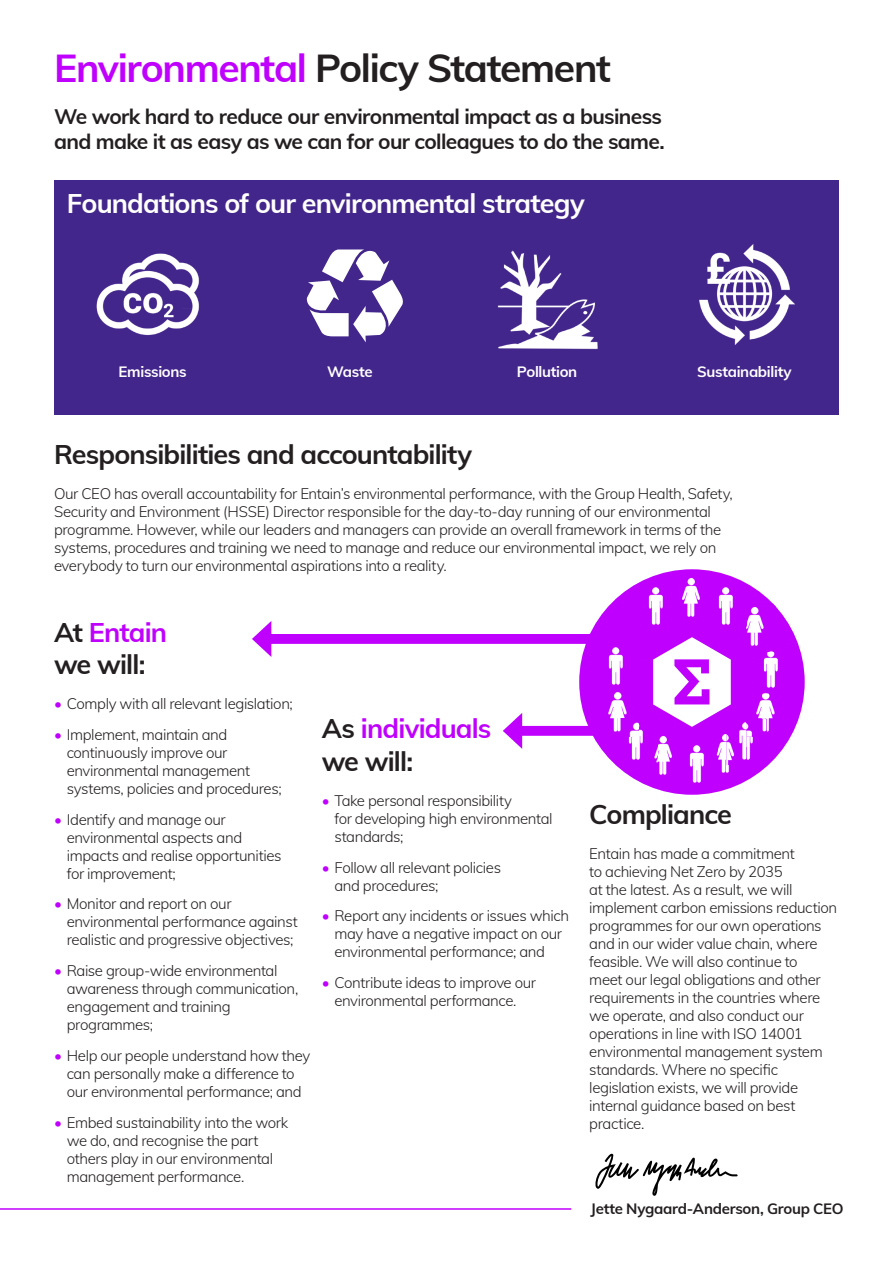
<style>
.page{position:relative;width:893px;height:1263px;background:#fff}
.page>*{position:absolute;margin:0;border:0;box-sizing:border-box;transform-origin:0 0}
.t1{font:39px "Mulish";letter-spacing:-.035em;color:#231f20}
.t2{font:27px/32.4px "Mulish";letter-spacing:-.03em;color:#231f20}
.t3{font:27px "Mulish";letter-spacing:-.03em;color:#fff}
.t4{font:27px/32.4px "Mulish";letter-spacing:-.03em;color:#bf00ff}
.t5{font:21px/25.2px "Mulish";letter-spacing:-.03em;color:#231f20}
.t6{font:300 15px/18px "Mulish";letter-spacing:-.025em;color:#231f20}
.t7{font:15px "Mulish";letter-spacing:-.02em;color:#fff}
.t8{font:15px "Mulish";letter-spacing:-.02em;color:#231f20}
.s1{color:#bf00ff}
.s2{color:#231f20}
</style>
<div class="page">
<div style="left:54px;top:180px;width:785px;height:234px;background:#43268b"></div>
<div style="left:264px;top:634px;width:336px;height:10px;background:#bf00ff"></div>
<svg style="left:252px;top:621px;width:19px;height:36px"></svg>
<div style="left:514px;top:726px;width:86px;height:10px;background:#bf00ff"></div>
<svg style="left:503px;top:713px;width:19px;height:36px"></svg>
<div style="left:579px;top:569px;width:226px;height:226px;background:#bf00ff;border-radius:50%"></div>
<img style="left:689px;top:745px;width:15px;height:38px">
<img style="left:739px;top:722px;width:14px;height:38px">
<img style="left:763px;top:651px;width:15px;height:37px">
<img style="left:628px;top:724px;width:15px;height:36px">
<img style="left:608px;top:647px;width:15px;height:38px">
<img style="left:648px;top:587px;width:15px;height:38px">
<img style="left:718px;top:587px;width:15px;height:38px">
<img style="left:718px;top:734px;width:11px;height:39px">
<img style="left:727px;top:731px;width:20px;height:34px">
<img style="left:756px;top:693px;width:19px;height:39px">
<img style="left:746px;top:719px;width:21px;height:18px">
<img style="left:747px;top:603px;width:29px;height:43px">
<img style="left:681px;top:577px;width:19px;height:40px">
<img style="left:657px;top:735px;width:15px;height:40px">
<img style="left:654px;top:749px;width:3px;height:14px">
<img style="left:608px;top:692px;width:19px;height:40px">
<img style="left:617px;top:719px;width:22px;height:18px">
<svg style="left:653px;top:637px;width:78px;height:90px"></svg>
<img style="left:96px;top:253px;width:103px;height:83px">
<img style="left:497px;top:250px;width:101px;height:100px">
<img style="left:699px;top:244px;width:96px;height:101px">
<hr style="left:0;top:1208px;width:571px;height:2px;background:#bf00ff">
<svg style="left:307px;top:249px;width:96px;height:93px"></svg>
<svg style="left:595px;top:1154px;width:143px;height:42px"></svg>
<p class="t1" style="left:54px;top:39px;width:558px"><span class="s1">Environmental</span> Policy Statement</p>
<p class="t5" style="left:54px;top:103px;width:612px">We work hard to reduce our environmental impact as a business and make it as easy as we can for our colleagues to do the same.</p>
<p class="t3" style="left:67px;top:183px;width:519px">Foundations of our environmental strategy</p>
<p class="t7" style="left:119px;top:361px;width:70px">Emissions</p>
<p class="t7" style="left:327px;top:361px;width:47px">Waste</p>
<p class="t7" style="left:517px;top:361px;width:62px">Pollution</p>
<p class="t7" style="left:697px;top:361px;width:96px">Sustainability</p>
<p class="t2" style="left:54px;top:437px;width:419px">Responsibilities and accountability</p>
<p class="t6" style="left:54px;top:484px;width:680px">Our CEO has overall accountability for Entain’s environmental performance, with the Group Health, Safety,</p>
<p class="t6" style="left:54px;top:502px;width:658px">Security and Environment (HSSE) Director responsible for the day-to-day running of our environmental</p>
<p class="t6" style="left:54px;top:520px;width:669px">programme. However, while our leaders and managers can provide an overall framework in terms of the</p>
<p class="t6" style="left:54px;top:538px;width:664px">systems, procedures and training we need to manage and reduce our environmental impact, we rely on</p>
<p class="t6" style="left:54px;top:556px;width:394px">everybody to turn our environmental aspirations into a reality.</p>
<p class="t2" style="left:54px;top:614px;width:115px">At <span class="s1">Entain </span>we will:</p>
<p class="t6" style="left:54px;top:694px;width:240px"><span class="s1">•</span> Comply with all relevant legislation;</p>
<p class="t6" style="left:67px;top:725px;width:216px;text-indent:-13px"><span class="s1">•</span> Implement, maintain and continuously improve our environmental management systems, policies and procedures;</p>
<p class="t6" style="left:67px;top:809px;width:216px;text-indent:-13px"><span class="s1">•</span> Identify and manage our environmental aspects and impacts and realise opportunities for improvement;</p>
<p class="t6" style="left:67px;top:894px;width:232px;text-indent:-13px"><span class="s1">•</span> Monitor and report on our environmental performance against realistic and progressive objectives;</p>
<p class="t6" style="left:67px;top:961px;width:233px;text-indent:-13px"><span class="s1">•</span> Raise group-wide environmental awareness through communication, engagement and training programmes;</p>
<p class="t6" style="left:54px;top:1046px;width:258px;text-align:center"><span class="s1">•</span> Help our people understand how they can personally make a difference to<br>our environmental performance; and</p>
<p class="t6" style="left:67px;top:1112px;width:223px;text-indent:-13px"><span class="s1">•</span> Embed sustainability into the work we do, and recognise the part others play in our environmental management performance.</p>
<p class="t4" style="left:322px;top:711px;width:171px"><span class="s2">As</span> individuals <span class="s2">we will:</span></p>
<p class="t6" style="left:334px;top:791px;width:220px;text-indent:-13px"><span class="s1">•</span> Take personal responsibility<br>for developing high environmental standards;</p>
<p class="t6" style="left:334px;top:857px;width:168px;text-indent:-13px"><span class="s1">•</span> Follow all relevant policies and procedures;</p>
<p class="t6" style="left:334px;top:906px;width:236px;text-indent:-13px"><span class="s1">•</span> Report any incidents or issues which may have a negative impact on our environmental performance; and</p>
<p class="t6" style="left:322px;top:973px;width:216px;text-align:center"><span class="s1">•</span> Contribute ideas to improve our environmental performance.</p>
<p class="t2" style="left:589px;top:797px;width:144px">Compliance</p>
<p class="t6" style="left:589px;top:844px;width:249px">Entain has made a commitment<br>to achieving Net Zero by 2035<br>at the latest. As a result, we will implement carbon emissions reduction programmes for our own operations and in our wider value chain, where feasible. We will also continue to<br>meet our legal obligations and other requirements in the countries where we operate, and also conduct our operations in line with ISO 14001 environmental management system standards. Where no specific legislation exists, we will provide internal guidance based on best practice.</p>
<p class="t8" style="left:591px;top:1197px;width:254px">Jette Nygaard-Anderson, Group CEO</p>
</div>
